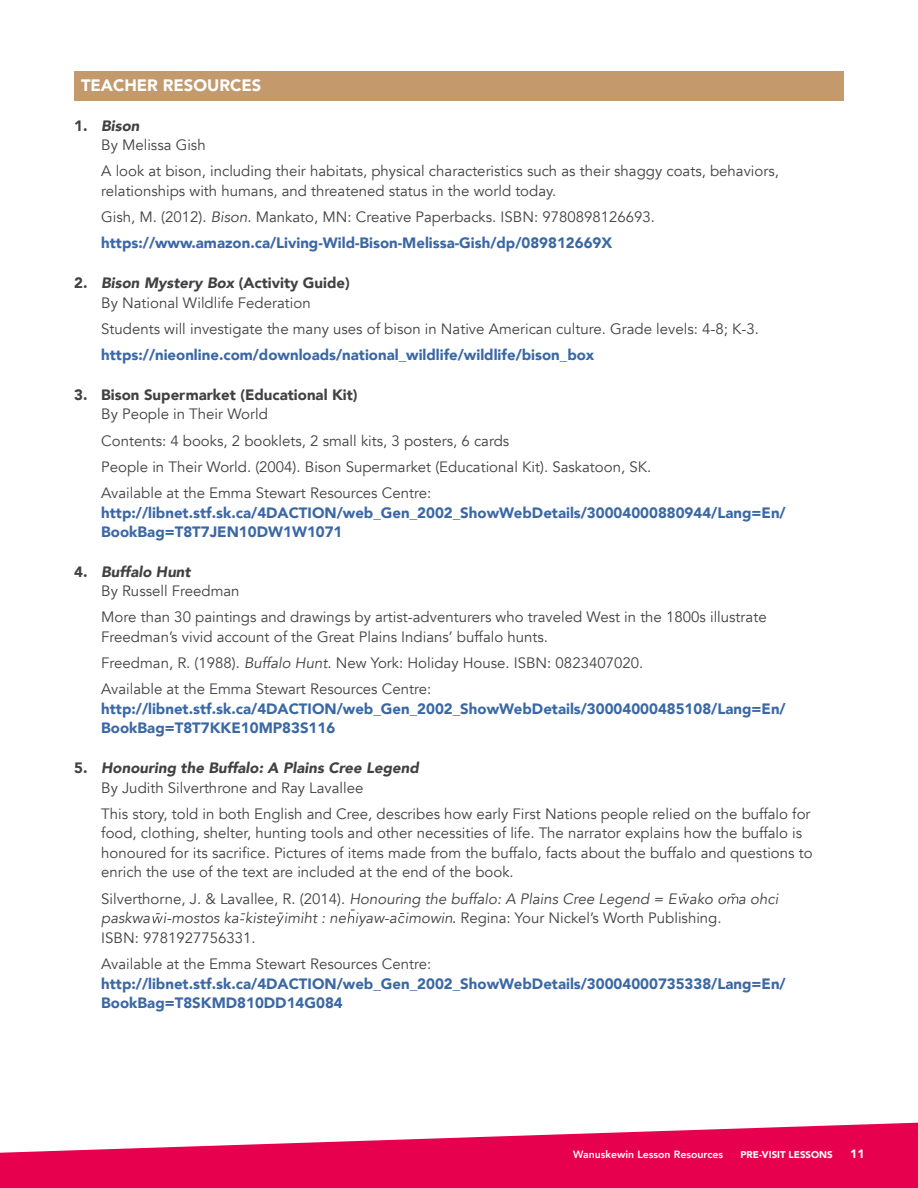
<style>
.page{position:relative;width:918px;height:1188px;background:#fff}
.page>*{position:absolute;margin:0;border:0;box-sizing:border-box;transform-origin:0 0}
.t1{font:900 16.5px "Avenir";color:#fff}
.t2{font:15px/19.5px "Avenir";color:#414042}
.t3{font:900 15px/19.5px "Avenir";color:#3a68a5}
.t4{font:italic 15px/19.5px "Avenir";color:#414042}
.t5{font:italic 900 15px/19.5px "Avenir";color:#414042}
.t6{font:900 15px "Avenir";color:#414042}
.t7{font:900 12px "Avenir";color:#fff}
.t8{font:800 10.5px "Avenir";color:#fff}
.t9{font:900 9.75px "Avenir";color:#fff}
.s1{font-weight:900}
.s2{font-weight:900;font-style:italic}
.s3{font-weight:400;color:#414042}
.s4{font-weight:400;font-style:italic;color:#414042}
.s5{font-style:italic}
.s6{font-style:normal}
.s7{font-weight:400;font-style:normal}
.s8{font-family:"Nunito Sans"}
</style>
<div class="page">
<svg style="left:0;top:1122px;width:918px;height:66px;fill:#e6004d"></svg>
<div style="left:74px;top:71px;width:770px;height:29px;background:#c49a6c"></div>
<svg style="left:679px;top:894px;width:10px;height:10px"></svg>
<svg style="left:727px;top:894px;width:11px;height:10px"></svg>
<svg style="left:152px;top:913px;width:11px;height:10px"></svg>
<svg style="left:240px;top:913px;width:5px;height:7px"></svg>
<svg style="left:276px;top:913px;width:8px;height:13px"></svg>
<svg style="left:348px;top:910px;width:7px;height:13px"></svg>
<svg style="left:398px;top:913px;width:7px;height:10px"></svg>
<p class="t1" style="left:81px;top:71px;width:182px">TEACHER RESOURCES</p>
<p class="t2" style="left:101px;top:116px;width:106px;text-indent:-27px"><span class="s1">1.</span> <span class="s2">Bison<br></span>By Melissa Gish</p>
<p class="t2" style="left:101px;top:162px;width:679px">A look at bison, including their habitats, physical characteristics such as their shaggy coats, behaviors, relationships with humans, and threatened status in the world today.</p>
<p class="t3" style="left:101px;top:203px;width:555px;line-height:26.2px"><span class="s3">Gish, M. (2012).</span> <span class="s4">Bison</span><span class="s3">. Mankato, MN: Creative Paperbacks. ISBN: 9780898126693. </span>https://www.amazon.ca/Living-Wild-Bison-Melissa-Gish/dp/089812669X</p>
<p class="t2" style="left:101px;top:273px;width:250px;text-indent:-27px"><span class="s1">2.</span> <span class="s2">Bison Mystery Box</span> <span class="s1">(Activity Guide)<br></span>By National Wildlife Federation</p>
<p class="t2" style="left:101px;top:319px;width:659px">Students will investigate the many uses of bison in Native American culture. Grade levels: 4-8; K-3.</p>
<p class="t3" style="left:101px;top:345px;width:495px">https://nieonline.com/downloads/national_wildlife/wildlife/bison_box</p>
<p class="t6" style="left:74px;top:382px;width:285px">3. Bison Supermarket (Educational Kit)</p>
<p class="t2" style="left:101px;top:401px;width:552px;line-height:26.2px">By People in Their World<br>Contents: 4 books, 2 booklets, 2 small kits, 3 posters, 6 cards<br>People in Their World. (2004). Bison Supermarket (Educational Kit). Saskatoon, SK.<br>Available at the Emma Stewart Resources Centre:</p>
<p class="t3" style="left:101px;top:502px;width:686px">http://libnet.stf.sk.ca/4DACTION/web_Gen_2002_ShowWebDetails/30004000880944/Lang=En/<br>BookBag=T8T7JEN10DW1W1071</p>
<p class="t2" style="left:101px;top:562px;width:140px;text-indent:-27px"><span class="s1">4.</span> <span class="s2">Buffalo Hunt<br></span>By Russell Freedman</p>
<p class="t2" style="left:101px;top:608px;width:667px">More than 30 paintings and drawings by artist-adventurers who traveled West in the 1800s illustrate<br>Freedman’s vivid account of the Great Plains Indians’ buffalo hunts.</p>
<p class="t2" style="left:101px;top:650px;width:543px;line-height:26.2px">Freedman, R. (1988). <span class="s5">Buffalo Hunt</span>. New York: Holiday House. ISBN: 0823407020.<br>Available at the Emma Stewart Resources Centre:</p>
<p class="t3" style="left:101px;top:699px;width:686px">http://libnet.stf.sk.ca/4DACTION/web_Gen_2002_ShowWebDetails/30004000485108/Lang=En/<br>BookBag=T8T7KKE10MP83S116</p>
<p class="t5" style="left:101px;top:758px;width:319px;text-indent:-27px"><span class="s6">5.</span> Honouring the Buffalo: A Plains Cree Legend<br><span class="s7">By Judith Silverthrone and Ray Lavallee</span></p>
<p class="t2" style="left:101px;top:804px;width:713px">This story, told in both English and Cree, describes how early First Nations people relied on the buffalo for food, clothing, shelter, hunting tools and other necessities of life. The narrator explains how the buffalo is honoured for its sacrifice. Pictures of items made from the buffalo, facts about the buffalo and questions to enrich the use of the text are included at the end of the book.</p>
<p class="t4" style="left:101px;top:889px;width:679px"><span class="s6">Silverthorne, J. &amp; Lavallee, R. (2014).</span> Honouring the buffalo: A Plains Cree Legend = E ako o a ohci paskwa i-mostos ka kiste imiht : ne iyaw-a imowin<span class="s8">.</span> <span class="s6">Regina: Your Nickel’s Worth Publishing.<br>ISBN: 9781927756331.</span></p>
<p class="t2" style="left:101px;top:954px;width:332px">Available at the Emma Stewart Resources Centre:</p>
<p class="t3" style="left:101px;top:973px;width:686px">http://libnet.stf.sk.ca/4DACTION/web_Gen_2002_ShowWebDetails/30004000735338/Lang=En/<br>BookBag=T8SKMD810DD14G084</p>
<p class="t8" style="left:573px;top:1146px;width:151px">Wanuskewin Lesson Resources</p>
<p class="t9" style="left:740px;top:1146px;width:94px">PRE-VISIT LESSONS</p>
<p class="t7" style="left:850px;top:1143px;width:16px">11</p>
</div>
